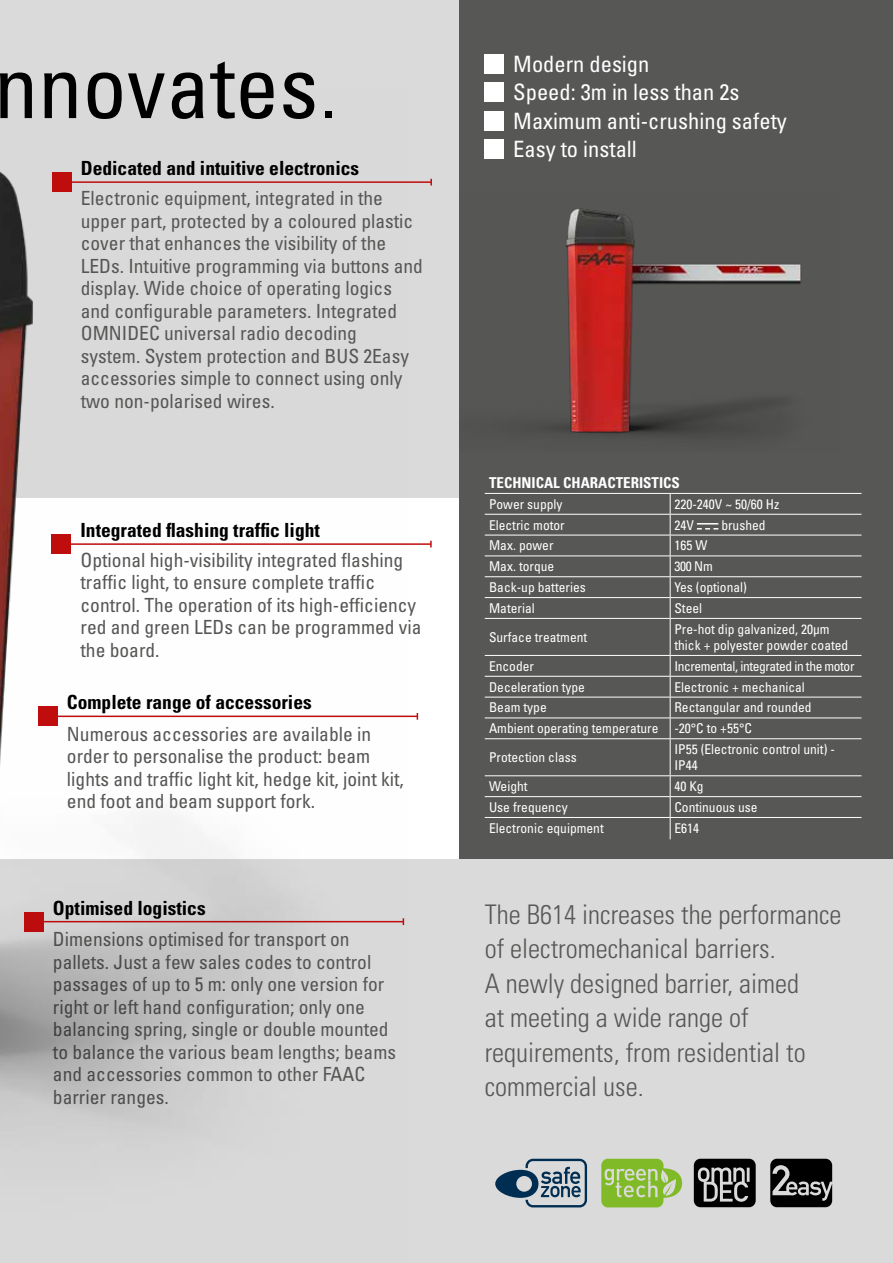
<style>
.page{position:relative;width:893px;height:1263px;background:#fff}
.page>*{position:absolute;margin:0;border:0;box-sizing:border-box;transform-origin:0 0}
.t1{font:condensed 88.5px "Univers LT Std";color:#000}
.t2{font:300 condensed 27px/34.5px "Univers LT Std";color:#575756}
.t3{font:condensed 22.5px/28.5px "Univers LT Std";color:#fff}
.t4{font:condensed 19.5px/22.5px "Univers LT Std";color:#575756}
.t5{font:700 condensed 19.5px "Univers LT Std";color:#000}
.t6{font:700 condensed 15px "Univers LT Std";color:#fff}
.t7{font:condensed 13.5px/16.2px "Univers LT Std";color:#fff}
.t8{font:condensed 13.5px "Univers LT Std";letter-spacing:-.03em;color:#fff}
.s1{font-weight:300}
</style>
<div class="page">
<div style="left:0;top:0;width:471px;height:497px;background:#dadada"></div>
<div style="left:459px;top:0;width:434px;height:867px;background:#575756"></div>
<div style="left:0;top:859px;width:893px;height:404px;background:#dadada"></div>
<hr style="left:69px;top:181px;width:362px;height:2px;background:#c00d0e">
<svg style="left:430px;top:179px;width:2px;height:7px"></svg>
<hr style="left:64px;top:543px;width:367px;height:2px;background:#c00d0e">
<hr style="left:55px;top:715px;width:362px;height:2px;background:#c00d0e">
<svg style="left:770px;top:1159px;width:62px;height:48px"></svg>
<svg style="left:495px;top:1159px;width:92px;height:48px"></svg>
<svg style="left:601px;top:1159px;width:81px;height:48px"></svg>
<svg style="left:694px;top:1159px;width:62px;height:48px"></svg>
<svg style="left:670px;top:494px;width:1px;height:124px"></svg>
<hr style="left:670px;top:619px;width:1px;height:36px;background:#fff">
<svg style="left:670px;top:656px;width:1px;height:82px"></svg>
<hr style="left:670px;top:739px;width:1px;height:36px;background:#fff">
<svg style="left:670px;top:776px;width:1px;height:63px"></svg>
<hr style="left:485px;top:493px;width:185px;height:1px;background:#fff">
<hr style="left:670px;top:493px;width:191px;height:1px;background:#fff">
<hr style="left:485px;top:514px;width:185px;height:1px;background:#fff">
<hr style="left:670px;top:514px;width:191px;height:1px;background:#fff">
<hr style="left:485px;top:535px;width:185px;height:1px;background:#fff">
<hr style="left:670px;top:535px;width:191px;height:1px;background:#fff">
<hr style="left:485px;top:555px;width:185px;height:1px;background:#fff">
<hr style="left:670px;top:555px;width:191px;height:1px;background:#fff">
<hr style="left:485px;top:576px;width:185px;height:1px;background:#fff">
<hr style="left:670px;top:576px;width:191px;height:1px;background:#fff">
<hr style="left:485px;top:597px;width:185px;height:1px;background:#fff">
<hr style="left:670px;top:597px;width:191px;height:1px;background:#fff">
<hr style="left:485px;top:618px;width:185px;height:1px;background:#fff">
<hr style="left:670px;top:618px;width:191px;height:1px;background:#fff">
<hr style="left:485px;top:655px;width:185px;height:1px;background:#fff">
<hr style="left:670px;top:655px;width:191px;height:1px;background:#fff">
<hr style="left:485px;top:676px;width:185px;height:1px;background:#fff">
<hr style="left:670px;top:676px;width:191px;height:1px;background:#fff">
<hr style="left:485px;top:697px;width:185px;height:1px;background:#fff">
<hr style="left:670px;top:697px;width:191px;height:1px;background:#fff">
<hr style="left:485px;top:717px;width:185px;height:1px;background:#fff">
<hr style="left:670px;top:717px;width:191px;height:1px;background:#fff">
<hr style="left:485px;top:738px;width:185px;height:1px;background:#fff">
<hr style="left:670px;top:738px;width:191px;height:1px;background:#fff">
<hr style="left:485px;top:775px;width:185px;height:1px;background:#fff">
<hr style="left:670px;top:775px;width:191px;height:1px;background:#fff">
<hr style="left:485px;top:796px;width:185px;height:1px;background:#fff">
<hr style="left:670px;top:796px;width:191px;height:1px;background:#fff">
<hr style="left:485px;top:817px;width:185px;height:1px;background:#fff">
<hr style="left:670px;top:817px;width:191px;height:1px;background:#fff">
<svg style="left:697px;top:523px;width:21px;height:6px"></svg>
<img style="left:0;top:171px;width:406px;height:965px">
<img style="left:535px;top:208px;width:266px;height:230px">
<div style="left:485px;top:54px;width:19px;height:19px;background:#fff"></div>
<div style="left:485px;top:83px;width:19px;height:19px;background:#fff"></div>
<div style="left:485px;top:111px;width:19px;height:19px;background:#fff"></div>
<div style="left:485px;top:140px;width:19px;height:19px;background:#fff"></div>
<h1 class="t1" style="left:-6px;top:31px;width:346px">nnovates<span class="s1">.</span></h1>
<p class="t5" style="left:81px;top:156px;width:280px">Dedicated and intuitive electronics</p>
<p class="t4" style="left:81px;top:187px;width:344px">Electronic equipment, integrated in the upper part, protected by a coloured plastic cover that enhances the visibility of the LEDs. Intuitive programming via buttons and display. Wide choice of operating logics and configurable parameters. Integrated OMNIDEC universal radio decoding<br>system. System protection and BUS 2Easy accessories simple to connect using only two non-polarised wires.</p>
<p class="t5" style="left:81px;top:518px;width:241px">Integrated flashing traffic light</p>
<p class="t4" style="left:81px;top:548px;width:343px">Optional high-visibility integrated flashing traffic light, to ensure complete traffic control. The operation of its high-efficiency red and green LEDs can be programmed via the board.</p>
<p class="t5" style="left:67px;top:690px;width:246px">Complete range of accessories</p>
<p class="t4" style="left:67px;top:722px;width:338px">Numerous accessories are available in order to personalise the product: beam lights and traffic light kit, hedge kit, joint kit, end foot and beam support fork.</p>
<p class="t5" style="left:53px;top:896px;width:154px">Optimised logistics</p>
<p class="t4" style="left:53px;top:927px;width:345px">Dimensions optimised for transport on pallets. Just a few sales codes to control passages of up to 5 m: only one version for right or left hand configuration; only one balancing spring, single or double mounted to balance the various beam lengths; beams and accessories common to other FAAC barrier ranges.</p>
<p class="t3" style="left:513px;top:49px;width:275px">Modern design<br>Speed: 3m in less than 2s<br>Maximum anti-crushing safety<br>Easy to install</p>
<p class="t6" style="left:489px;top:473px;width:192px">TECHNICAL CHARACTERISTICS</p>
<p class="t7" style="left:489px;top:496px;width:75px">Power supply</p>
<p class="t7" style="left:674px;top:496px;width:106px">220-240V ~ 50/60 Hz</p>
<p class="t7" style="left:489px;top:516px;width:77px">Electric motor</p>
<p class="t7" style="left:674px;top:516px;width:21px">24V</p>
<p class="t7" style="left:721px;top:516px;width:46px">brushed</p>
<p class="t7" style="left:489px;top:537px;width:66px">Max. power</p>
<p class="t7" style="left:674px;top:537px;width:34px">165 W</p>
<p class="t7" style="left:489px;top:558px;width:67px">Max. torque</p>
<p class="t7" style="left:674px;top:558px;width:40px">300 Nm</p>
<p class="t7" style="left:489px;top:579px;width:98px">Back-up batteries</p>
<p class="t7" style="left:674px;top:579px;width:74px">Yes (optional)</p>
<p class="t7" style="left:489px;top:600px;width:47px">Material</p>
<p class="t7" style="left:674px;top:600px;width:29px">Steel</p>
<p class="t7" style="left:489px;top:629px;width:100px">Surface treatment</p>
<p class="t7" style="left:674px;top:621px;width:175px">Pre-hot dip galvanized, 20μm thick + polyester powder coated</p>
<p class="t7" style="left:489px;top:658px;width:46px">Encoder</p>
<p class="t8" style="left:674px;top:657px;width:182px">Incremental, integrated in the motor</p>
<p class="t7" style="left:489px;top:678px;width:97px">Deceleration type</p>
<p class="t7" style="left:674px;top:678px;width:132px">Electronic + mechanical</p>
<p class="t7" style="left:489px;top:699px;width:59px">Beam type</p>
<p class="t7" style="left:489px;top:697px;width:324px;line-height:20.9px;text-indent:185px">Rectangular and rounded<br>Ambient operating temperature -20°C to +55°C</p>
<p class="t7" style="left:489px;top:749px;width:89px">Protection class</p>
<p class="t7" style="left:674px;top:741px;width:162px">IP55 (Electronic control unit) -<br>IP44</p>
<p class="t7" style="left:489px;top:778px;width:40px">Weight</p>
<p class="t7" style="left:674px;top:778px;width:31px">40 Kg</p>
<p class="t7" style="left:489px;top:799px;width:80px">Use frequency</p>
<p class="t7" style="left:674px;top:799px;width:85px">Continuous use</p>
<p class="t7" style="left:489px;top:820px;width:116px">Electronic equipment</p>
<p class="t7" style="left:674px;top:820px;width:26px">E614</p>
<h2 class="t2" style="left:485px;top:897px;width:358px">The B614 increases the performance of electromechanical barriers.<br>A newly designed barrier, aimed<br>at meeting a wide range of requirements, from residential to commercial use.</h2>
</div>
